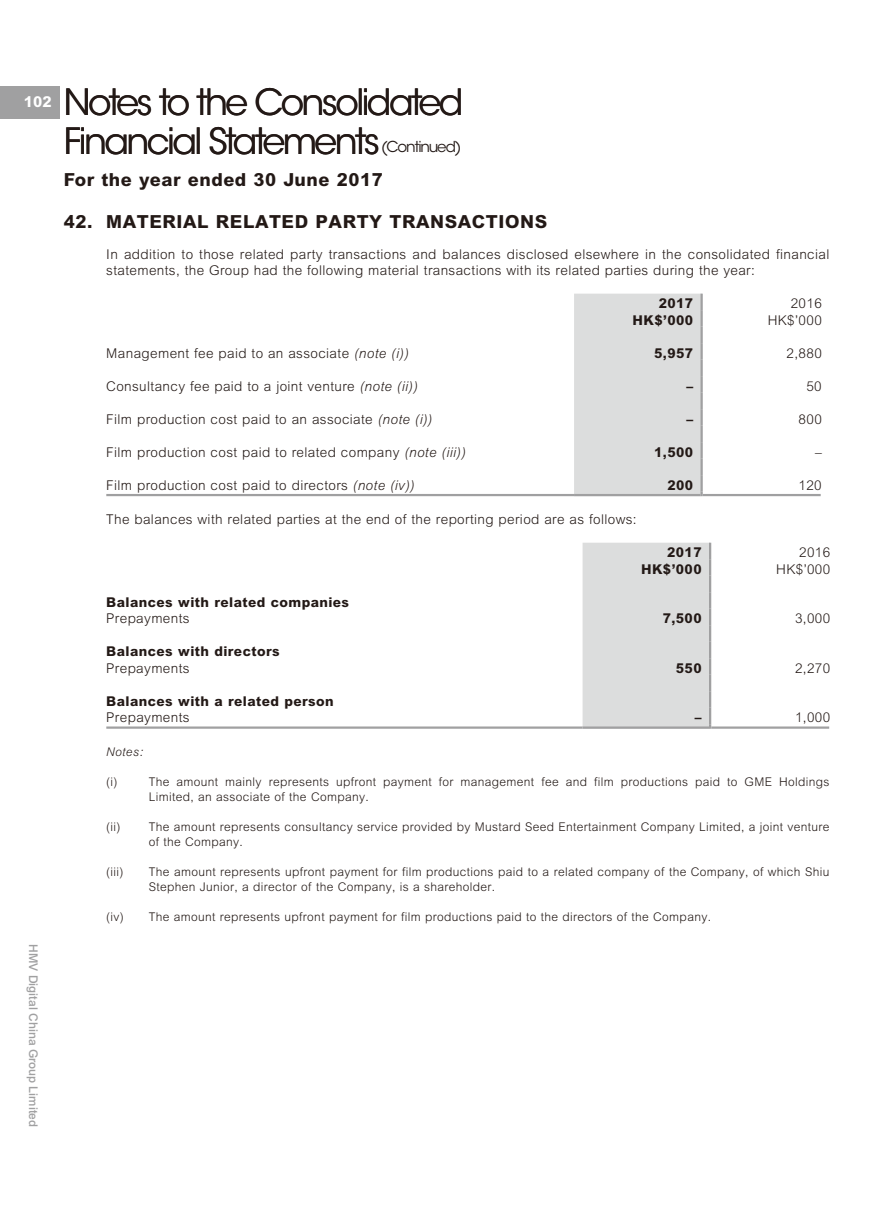
<style>
.page{position:relative;width:893px;height:1212px;background:#fff}
.page>*{position:absolute;margin:0;border:0;box-sizing:border-box;transform-origin:0 0}
.t1{font:36px/39px "ITC Avant Garde Std";letter-spacing:-.07em;color:#231916}
.t2{font:800 18px "Arial MT Std";letter-spacing:.03em;color:#231916}
.t3{font:15px "ITC Avant Garde Std";letter-spacing:-.07em;color:#231916}
.t4{font:800 15px "Arial MT Std";color:#fff}
.t5{font:300 13.5px/16.5px "Arial MT Std";letter-spacing:.03em;color:#231916}
.t6{font:800 13.5px "Arial MT Std";letter-spacing:.03em;color:#231916}
.t7{font:300 12px/15px "Arial MT Std";letter-spacing:.03em;color:#231916}
.t8{font:500 12px "Arial MT Std";color:#a0a0a1}
.t9{font:italic 300 12px "Arial MT Std";letter-spacing:.03em;color:#231916}
.s1{font-style:italic}
</style>
<div class="page">
<div style="left:0;top:86px;width:60px;height:33px;background:#a0a0a1"></div>
<div style="left:574px;top:294px;width:129px;height:202px;background:#dcdddd"></div>
<hr style="left:700px;top:294px;width:3px;height:16px;background:#a0a0a1">
<hr style="left:700px;top:310px;width:3px;height:17px;background:#a0a0a1">
<hr style="left:700px;top:327px;width:3px;height:16px;background:#a0a0a1">
<hr style="left:700px;top:343px;width:3px;height:17px;background:#a0a0a1">
<hr style="left:700px;top:360px;width:3px;height:16px;background:#a0a0a1">
<hr style="left:700px;top:376px;width:3px;height:17px;background:#a0a0a1">
<hr style="left:700px;top:393px;width:3px;height:16px;background:#a0a0a1">
<hr style="left:700px;top:409px;width:3px;height:17px;background:#a0a0a1">
<hr style="left:700px;top:426px;width:3px;height:16px;background:#a0a0a1">
<hr style="left:700px;top:442px;width:3px;height:17px;background:#a0a0a1">
<hr style="left:700px;top:459px;width:3px;height:16px;background:#a0a0a1">
<hr style="left:700px;top:475px;width:3px;height:17px;background:#a0a0a1">
<hr style="left:106px;top:494px;width:468px;height:2px;background:#a0a0a1">
<hr style="left:574px;top:494px;width:126px;height:2px;background:#a0a0a1">
<hr style="left:703px;top:494px;width:118px;height:2px;background:#a0a0a1">
<div style="left:583px;top:543px;width:128px;height:186px;background:#dcdddd"></div>
<hr style="left:106px;top:726px;width:477px;height:3px;background:#a0a0a1">
<hr style="left:583px;top:726px;width:126px;height:3px;background:#a0a0a1">
<hr style="left:711px;top:726px;width:118px;height:3px;background:#a0a0a1">
<p class="t4" style="left:24px;top:93px;width:29px">102</p>
<p class="t8" style="left:41px;top:944px;width:184px;rotate:90deg">HMV Digital China Group Limited</p>
<h1 class="t1" style="left:64px;top:83px;width:401px">Notes to the Consolidated<br>Financial Statements</h1>
<p class="t3" style="left:381px;top:137px;width:82px">(Continued)</p>
<h2 class="t2" style="left:64px;top:168px;width:320px">For the year ended 30 June 2017</h2>
<h2 class="t2" style="left:64px;top:211px;width:485px">42. MATERIAL RELATED PARTY TRANSACTIONS</h2>
<p class="t5" style="left:106px;top:246px;width:725px">In addition to those related party transactions and balances disclosed elsewhere in the consolidated financial statements, the Group had the following material transactions with its related parties during the year:</p>
<p class="t6" style="left:659px;top:295px;width:36px">2017</p>
<p class="t5" style="left:791px;top:295px;width:33px">2016</p>
<p class="t6" style="left:632px;top:312px;width:62px">HK$’000</p>
<p class="t5" style="left:768px;top:312px;width:56px">HK$’000</p>
<p class="t5" style="left:106px;top:345px;width:304px">Management fee paid to an associate <span class="s1">(note (i))</span></p>
<p class="t6" style="left:654px;top:345px;width:40px">5,957</p>
<p class="t5" style="left:786px;top:345px;width:37px">2,880</p>
<p class="t5" style="left:106px;top:378px;width:313px">Consultancy fee paid to a joint venture <span class="s1">(note (ii))</span></p>
<p class="t6" style="left:686px;top:378px;width:8px">–</p>
<p class="t5" style="left:806px;top:378px;width:17px">50</p>
<p class="t5" style="left:106px;top:411px;width:328px">Film production cost paid to an associate <span class="s1">(note (i))</span></p>
<p class="t6" style="left:686px;top:411px;width:8px">–</p>
<p class="t5" style="left:798px;top:411px;width:25px">800</p>
<p class="t5" style="left:106px;top:444px;width:361px">Film production cost paid to related company <span class="s1">(note (iii))</span></p>
<p class="t6" style="left:654px;top:444px;width:40px">1,500</p>
<p class="t5" style="left:815px;top:444px;width:8px">–</p>
<p class="t5" style="left:106px;top:477px;width:310px">Film production cost paid to directors <span class="s1">(note (iv))</span></p>
<p class="t6" style="left:667px;top:477px;width:27px">200</p>
<p class="t5" style="left:798px;top:477px;width:25px">120</p>
<p class="t5" style="left:106px;top:511px;width:532px">The balances with related parties at the end of the reporting period are as follows:</p>
<p class="t6" style="left:667px;top:544px;width:36px">2017</p>
<p class="t5" style="left:799px;top:544px;width:33px">2016</p>
<p class="t6" style="left:641px;top:561px;width:62px">HK$’000</p>
<p class="t5" style="left:776px;top:561px;width:56px">HK$’000</p>
<p class="t6" style="left:106px;top:594px;width:244px">Balances with related companies</p>
<p class="t5" style="left:106px;top:610px;width:85px">Prepayments</p>
<p class="t6" style="left:663px;top:610px;width:40px">7,500</p>
<p class="t5" style="left:795px;top:610px;width:37px">3,000</p>
<p class="t6" style="left:106px;top:643px;width:175px">Balances with directors</p>
<p class="t5" style="left:106px;top:660px;width:85px">Prepayments</p>
<p class="t6" style="left:676px;top:660px;width:27px">550</p>
<p class="t5" style="left:795px;top:660px;width:37px">2,270</p>
<p class="t6" style="left:106px;top:693px;width:229px">Balances with a related person</p>
<p class="t5" style="left:106px;top:709px;width:85px">Prepayments</p>
<p class="t6" style="left:695px;top:709px;width:8px">–</p>
<p class="t5" style="left:795px;top:709px;width:37px">1,000</p>
<p class="t9" style="left:106px;top:744px;width:38px">Notes:</p>
<p class="t7" style="left:106px;top:774px;width:13px">(i)</p>
<p class="t7" style="left:149px;top:774px;width:682px">The amount mainly represents upfront payment for management fee and film productions paid to GME Holdings<br>Limited, an associate of the Company.</p>
<p class="t7" style="left:149px;top:819px;width:682px;text-indent:-43px">(ii) The amount represents consultancy service provided by Mustard Seed Entertainment Company Limited, a joint venture of the Company.</p>
<p class="t7" style="left:106px;top:864px;width:19px">(iii)</p>
<p class="t7" style="left:149px;top:864px;width:682px">The amount represents upfront payment for film productions paid to a related company of the Company, of which Shiu<br>Stephen Junior, a director of the Company, is a shareholder.</p>
<p class="t7" style="left:106px;top:909px;width:606px">(iv) The amount represents upfront payment for film productions paid to the directors of the Company.</p>
</div>
